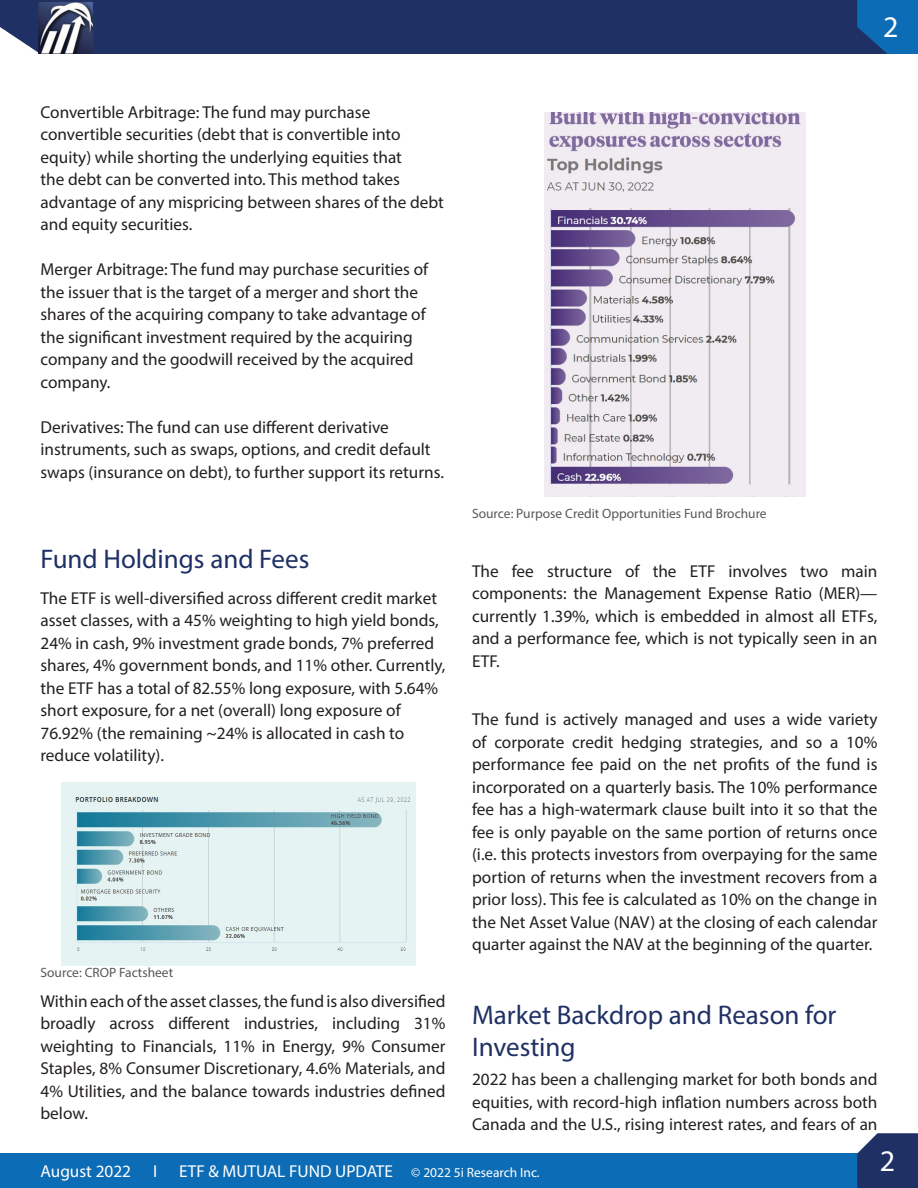
<style>
.page{position:relative;width:918px;height:1188px;background:#fff}
.page>*{position:absolute;margin:0;border:0;box-sizing:border-box;transform-origin:0 0}
.t1{font:30px "Myriad Pro";color:#fff}
.subhead{font:27px/31.5px "Myriad Pro";color:#1f3064}
.body_text{font:17.25px/22.5px "Myriad Pro";color:#231f20;text-align:justify}
.Headline{font:17.25px/22.5px "Myriad Pro";color:#231f20}
.subhead-2{font:17.25px/22.5px "Myriad Pro";color:#231f20}
.t2{font:17.25px "Myriad Pro";color:#fff}
.disclaimer{font:13.5px "Myriad Pro";color:#57585a}
.s1{font-size:13.5px}
</style>
<div class="page">
<div style="left:0;top:1153px;width:918px;height:35px;background:#0d6cb6"></div>
<div style="left:0;top:0;width:857px;height:54px;background:#1f3064"></div>
<svg style="left:857px;top:0;width:61px;height:54px;background:#0f64ab"></svg>
<svg style="left:857px;top:1133px;width:61px;height:55px;background:#2d3e6e"></svg>
<div style="left:41px;top:0;width:54px;height:54px;border:1px solid #1f3064"></div>
<img style="left:39px;top:1px;width:54px;height:53px">
<img style="left:61px;top:782px;width:355px;height:184px">
<img style="left:544px;top:113px;width:262px;height:384px">
<h1 class="t1" style="left:883px;top:9px;width:17px">2</h1>
<p class="Headline" style="left:40px;top:101px;width:405px">Convertible Arbitrage: The fund may purchase convertible securities (debt that is convertible into equity) while shorting the underlying equities that<br>the debt can be converted into. This method takes advantage of any mispricing between shares of the debt and equity securities.</p>
<p class="Headline" style="left:40px;top:258px;width:389px">Merger Arbitrage: The fund may purchase securities of the issuer that is the target of a merger and short the shares of the acquiring company to take advantage of the significant investment required by the acquiring company and the goodwill received by the acquired company.</p>
<p class="Headline" style="left:40px;top:416px;width:405px">Derivatives: The fund can use different derivative instruments, such as swaps, options, and credit default swaps (insurance on debt), to further support its returns.</p>
<p class="subhead" style="left:40px;top:543px;width:270px">Fund Holdings and Fees</p>
<p class="subhead-2" style="left:40px;top:587px;width:406px">The ETF is well-diversified across different credit market asset classes, with a 45% weighting to high yield bonds, 24% in cash, 9% investment grade bonds, 7% preferred shares, 4% government bonds, and 11% other. Currently, the ETF has a total of 82.55% long exposure, with 5.64% short exposure, for a net (overall) long exposure of 76.92% (the remaining ~24% is allocated in cash to reduce volatility).</p>
<p class="disclaimer" style="left:40px;top:965px;width:134px">Source: CROP Factsheet</p>
<p class="body_text" style="left:40px;top:989px;width:407px">Within each of the asset classes, the fund is also diversified broadly across different industries, including 31% weighting to Financials, 11% in Energy, 9% Consumer Staples, 8% Consumer Discretionary, 4.6% Materials, and 4% Utilities, and the balance towards industries defined below.</p>
<p class="disclaimer" style="left:472px;top:505px;width:296px">Source: Purpose Credit Opportunities Fund Brochure</p>
<p class="body_text" style="left:472px;top:559px;width:407px">The fee structure of the ETF involves two main components: the Management Expense Ratio (MER)— currently 1.39%, which is embedded in almost all ETFs, and a performance fee, which is not typically seen in an ETF.</p>
<p class="body_text" style="left:472px;top:708px;width:407px">The fund is actively managed and uses a wide variety of corporate credit hedging strategies, and so a 10% performance fee paid on the net profits of the fund is incorporated on a quarterly basis. The 10% performance fee has a high-watermark clause built into it so that the fee is only payable on the same portion of returns once (i.e. this protects investors from overpaying for the same portion of returns when the investment recovers from a prior loss). This fee is calculated as 10% on the change in the Net Asset Value (NAV) at the closing of each calendar quarter against the NAV at the beginning of the quarter.</p>
<p class="subhead" style="left:472px;top:999px;width:366px">Market Backdrop and Reason for<br>Investing</p>
<p class="body_text" style="left:472px;top:1068px;width:407px">2022 has been a challenging market for both bonds and equities, with record-high inflation numbers across both Canada and the U.S., rising interest rates, and fears of an</p>
<p class="t2" style="left:40px;top:1160px;width:92px">August 2022</p>
<p class="t2" style="left:153px;top:1160px;width:6px">I</p>
<p class="t2" style="left:179px;top:1160px;width:362px">ETF &amp; MUTUAL FUND UPDATE <span class="s1">© 2022 5i Research Inc.</span></p>
<h1 class="t1" style="left:880px;top:1143px;width:17px">2</h1>
</div>
